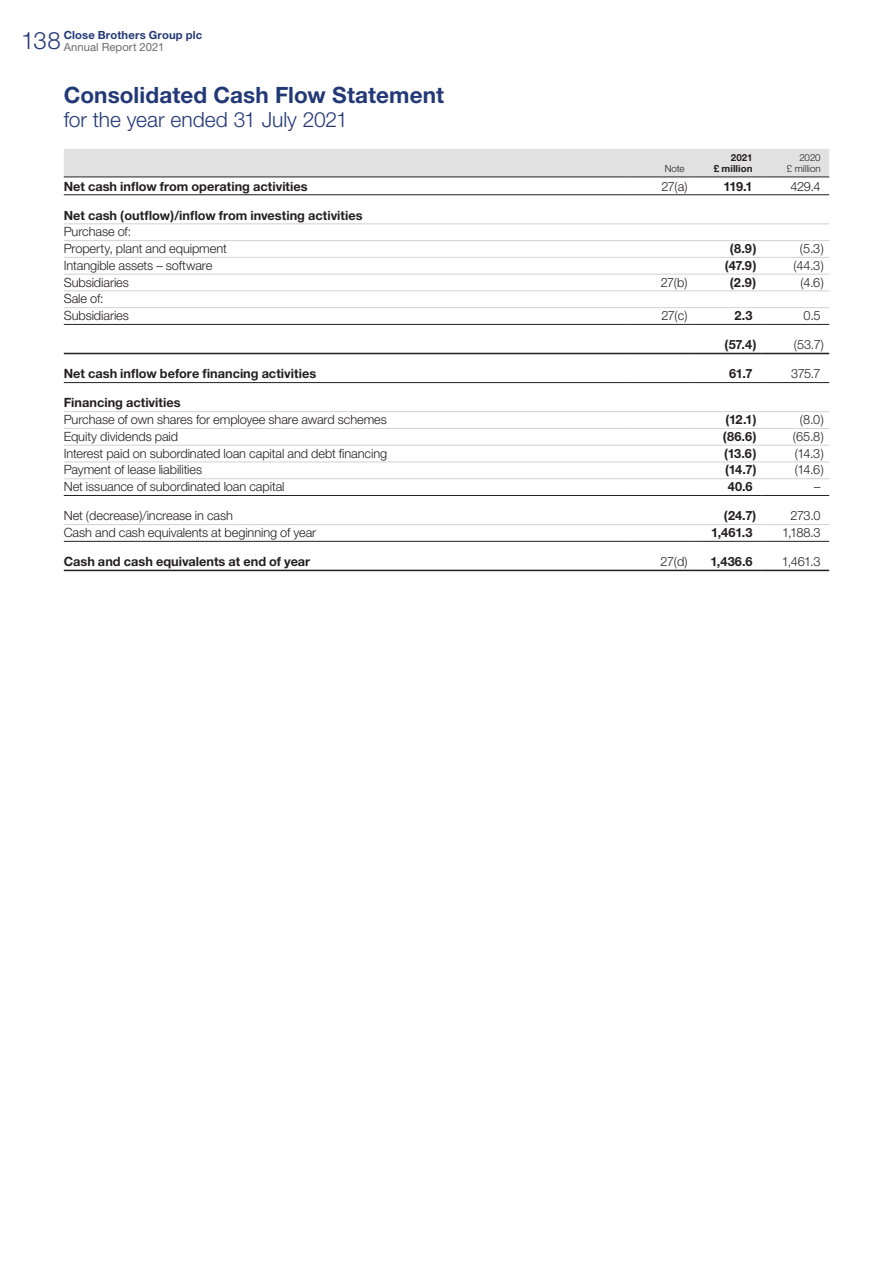
<style>
.page{position:relative;width:893px;height:1263px;background:#fff}
.page>*{position:absolute;margin:0;border:0;box-sizing:border-box;transform-origin:0 0}
.t1{font:700 22.5px "Helvetica Neue";letter-spacing:.005em;color:#233977}
.t2{font:300 21px "Helvetica Neue";letter-spacing:-.005em;color:#233977}
.t3{font:300 12.75px/16.8px "Helvetica Neue";letter-spacing:-.005em;color:#231f20}
.t4{font:700 12.75px "Helvetica Neue";color:#231f20}
.t5{font:700 11.25px/12px "Helvetica Neue";letter-spacing:.015em;color:#233977;text-align:center}
.t6{font:300 9.75px/10.5px "Helvetica Neue";color:#231f20;text-align:right}
.t7{font:700 9.75px/10.5px "Helvetica Neue";letter-spacing:.01em;color:#231f20;text-align:right}
.s1{font-weight:300;font-size:24px}
.s2{font-weight:400;color:#6c6d70}
</style>
<div class="page">
<div style="left:64px;top:149px;width:765px;height:28px;background:#e1e1e2"></div>
<hr style="left:64px;top:478px;width:561px;height:1px;background:#d1d2d4">
<hr style="left:625px;top:478px;width:68px;height:1px;background:#d1d2d4">
<hr style="left:693px;top:478px;width:68px;height:1px;background:#d1d2d4">
<hr style="left:761px;top:478px;width:68px;height:1px;background:#d1d2d4">
<hr style="left:64px;top:324px;width:561px;height:1px;background:#231f20">
<hr style="left:64px;top:541px;width:561px;height:1px;background:#231f20">
<hr style="left:64px;top:411px;width:561px;height:1px;background:#d1d2d4">
<hr style="left:64px;top:177px;width:561px;height:1px;background:#231f20">
<hr style="left:625px;top:177px;width:68px;height:1px;background:#231f20">
<hr style="left:693px;top:177px;width:68px;height:1px;background:#231f20">
<hr style="left:761px;top:177px;width:68px;height:1px;background:#231f20">
<hr style="left:64px;top:307px;width:561px;height:1px;background:#d1d2d4">
<hr style="left:625px;top:307px;width:68px;height:1px;background:#d1d2d4">
<hr style="left:693px;top:307px;width:68px;height:1px;background:#d1d2d4">
<hr style="left:761px;top:307px;width:68px;height:1px;background:#d1d2d4">
<hr style="left:625px;top:324px;width:68px;height:1px;background:#231f20">
<hr style="left:693px;top:324px;width:68px;height:1px;background:#231f20">
<hr style="left:761px;top:324px;width:68px;height:1px;background:#231f20">
<hr style="left:625px;top:541px;width:68px;height:1px;background:#231f20">
<hr style="left:693px;top:541px;width:68px;height:1px;background:#231f20">
<hr style="left:761px;top:541px;width:68px;height:1px;background:#231f20">
<hr style="left:64px;top:353px;width:561px;height:1px;background:#231f20">
<hr style="left:625px;top:353px;width:68px;height:1px;background:#231f20">
<hr style="left:693px;top:353px;width:68px;height:1px;background:#231f20">
<hr style="left:761px;top:353px;width:68px;height:1px;background:#231f20">
<hr style="left:64px;top:570px;width:561px;height:1px;background:#231f20">
<hr style="left:625px;top:570px;width:68px;height:1px;background:#231f20">
<hr style="left:693px;top:570px;width:68px;height:1px;background:#231f20">
<hr style="left:761px;top:570px;width:68px;height:1px;background:#231f20">
<hr style="left:64px;top:290px;width:561px;height:1px;background:#d1d2d4">
<hr style="left:625px;top:290px;width:68px;height:1px;background:#d1d2d4">
<hr style="left:693px;top:290px;width:68px;height:1px;background:#d1d2d4">
<hr style="left:761px;top:290px;width:68px;height:1px;background:#d1d2d4">
<hr style="left:64px;top:223px;width:561px;height:1px;background:#d1d2d4">
<hr style="left:625px;top:223px;width:68px;height:1px;background:#d1d2d4">
<hr style="left:693px;top:223px;width:68px;height:1px;background:#d1d2d4">
<hr style="left:761px;top:223px;width:68px;height:1px;background:#d1d2d4">
<hr style="left:64px;top:524px;width:561px;height:1px;background:#d1d2d4">
<hr style="left:625px;top:524px;width:68px;height:1px;background:#d1d2d4">
<hr style="left:693px;top:524px;width:68px;height:1px;background:#d1d2d4">
<hr style="left:761px;top:524px;width:68px;height:1px;background:#d1d2d4">
<hr style="left:64px;top:382px;width:561px;height:1px;background:#231f20">
<hr style="left:625px;top:382px;width:68px;height:1px;background:#231f20">
<hr style="left:693px;top:382px;width:68px;height:1px;background:#231f20">
<hr style="left:761px;top:382px;width:68px;height:1px;background:#231f20">
<hr style="left:64px;top:194px;width:561px;height:1px;background:#231f20">
<hr style="left:625px;top:194px;width:68px;height:1px;background:#231f20">
<hr style="left:693px;top:194px;width:68px;height:1px;background:#231f20">
<hr style="left:761px;top:194px;width:68px;height:1px;background:#231f20">
<hr style="left:64px;top:495px;width:561px;height:1px;background:#231f20">
<hr style="left:625px;top:495px;width:68px;height:1px;background:#231f20">
<hr style="left:693px;top:495px;width:68px;height:1px;background:#231f20">
<hr style="left:761px;top:495px;width:68px;height:1px;background:#231f20">
<hr style="left:625px;top:411px;width:68px;height:1px;background:#d1d2d4">
<hr style="left:693px;top:411px;width:68px;height:1px;background:#d1d2d4">
<hr style="left:761px;top:411px;width:68px;height:1px;background:#d1d2d4">
<hr style="left:64px;top:445px;width:561px;height:1px;background:#d1d2d4">
<hr style="left:64px;top:462px;width:561px;height:1px;background:#d1d2d4">
<hr style="left:693px;top:445px;width:68px;height:1px;background:#d1d2d4">
<hr style="left:761px;top:445px;width:68px;height:1px;background:#d1d2d4">
<hr style="left:693px;top:462px;width:68px;height:1px;background:#d1d2d4">
<hr style="left:761px;top:462px;width:68px;height:1px;background:#d1d2d4">
<hr style="left:625px;top:445px;width:68px;height:1px;background:#d1d2d4">
<hr style="left:625px;top:462px;width:68px;height:1px;background:#d1d2d4">
<hr style="left:64px;top:240px;width:561px;height:1px;background:#d1d2d4">
<hr style="left:625px;top:240px;width:68px;height:1px;background:#d1d2d4">
<hr style="left:693px;top:240px;width:68px;height:1px;background:#d1d2d4">
<hr style="left:761px;top:240px;width:68px;height:1px;background:#d1d2d4">
<hr style="left:64px;top:257px;width:561px;height:1px;background:#d1d2d4">
<hr style="left:625px;top:257px;width:68px;height:1px;background:#d1d2d4">
<hr style="left:693px;top:257px;width:68px;height:1px;background:#d1d2d4">
<hr style="left:761px;top:257px;width:68px;height:1px;background:#d1d2d4">
<hr style="left:64px;top:274px;width:561px;height:1px;background:#d1d2d4">
<hr style="left:625px;top:274px;width:68px;height:1px;background:#d1d2d4">
<hr style="left:693px;top:274px;width:68px;height:1px;background:#d1d2d4">
<hr style="left:761px;top:274px;width:68px;height:1px;background:#d1d2d4">
<hr style="left:64px;top:428px;width:561px;height:1px;background:#d1d2d4">
<hr style="left:625px;top:428px;width:68px;height:1px;background:#d1d2d4">
<hr style="left:693px;top:428px;width:68px;height:1px;background:#d1d2d4">
<hr style="left:761px;top:428px;width:68px;height:1px;background:#d1d2d4">
<p class="t5" style="left:21px;top:28px;width:182px"><span class="s1">138</span> Close Brothers Group plc<br><span class="s2">Annual Report 2021</span></p>
<h1 class="t1" style="left:64px;top:81px;width:382px">Consolidated Cash Flow Statement</h1>
<h2 class="t2" style="left:64px;top:106px;width:286px">for the year ended 31 July 2021</h2>
<p class="t6" style="left:665px;top:163px;width:21px">Note</p>
<p class="t7" style="left:714px;top:152px;width:40px">2021<br>£ million</p>
<p class="t6" style="left:787px;top:152px;width:35px">2020<br>£ million</p>
<p class="t4" style="left:64px;top:178px;width:245px">Net cash inflow from operating activities</p>
<p class="t3" style="left:661px;top:177px;width:28px">27(a)</p>
<p class="t4" style="left:723px;top:178px;width:31px">119.1</p>
<p class="t3" style="left:790px;top:177px;width:32px">429.4</p>
<p class="t4" style="left:64px;top:207px;width:300px">Net cash (outflow)/inflow from investing activities</p>
<p class="t3" style="left:64px;top:223px;width:165px">Purchase of:<br>Property, plant and equipment</p>
<p class="t4" style="left:730px;top:241px;width:28px">(8.9)</p>
<p class="t3" style="left:800px;top:240px;width:25px">(5.3)</p>
<p class="t3" style="left:64px;top:257px;width:150px">Intangible assets – software</p>
<p class="t4" style="left:725px;top:257px;width:33px">(47.9)</p>
<p class="t3" style="left:793px;top:257px;width:32px">(44.3)</p>
<p class="t3" style="left:64px;top:273px;width:67px">Subsidiaries</p>
<p class="t3" style="left:661px;top:273px;width:29px">27(b)</p>
<p class="t4" style="left:730px;top:274px;width:28px">(2.9)</p>
<p class="t3" style="left:801px;top:273px;width:25px">(4.6)</p>
<p class="t3" style="left:64px;top:290px;width:67px">Sale of:<br>Subsidiaries</p>
<p class="t3" style="left:661px;top:307px;width:28px">27(c)</p>
<p class="t4" style="left:734px;top:308px;width:20px">2.3</p>
<p class="t3" style="left:804px;top:307px;width:19px">0.5</p>
<p class="t4" style="left:724px;top:337px;width:34px">(57.4)</p>
<p class="t3" style="left:794px;top:336px;width:31px">(53.7)</p>
<p class="t4" style="left:64px;top:366px;width:254px">Net cash inflow before financing activities</p>
<p class="t4" style="left:729px;top:366px;width:25px">61.7</p>
<p class="t3" style="left:791px;top:365px;width:31px">375.7</p>
<p class="t4" style="left:64px;top:395px;width:118px">Financing activities</p>
<p class="t3" style="left:64px;top:411px;width:325px">Purchase of own shares for employee share award schemes</p>
<p class="t4" style="left:725px;top:412px;width:33px">(12.1)</p>
<p class="t3" style="left:800px;top:411px;width:25px">(8.0)</p>
<p class="t3" style="left:64px;top:428px;width:116px">Equity dividends paid</p>
<p class="t4" style="left:723px;top:428px;width:35px">(86.6)</p>
<p class="t3" style="left:793px;top:428px;width:32px">(65.8)</p>
<p class="t3" style="left:64px;top:444px;width:325px">Interest paid on subordinated loan capital and debt financing</p>
<p class="t4" style="left:724px;top:445px;width:34px">(13.6)</p>
<p class="t3" style="left:795px;top:444px;width:30px">(14.3)</p>
<p class="t3" style="left:64px;top:461px;width:140px">Payment of lease liabilities</p>
<p class="t4" style="left:725px;top:462px;width:33px">(14.7)</p>
<p class="t3" style="left:795px;top:461px;width:30px">(14.6)</p>
<p class="t3" style="left:64px;top:478px;width:222px">Net issuance of subordinated loan capital</p>
<p class="t4" style="left:728px;top:479px;width:26px">40.6</p>
<p class="t3" style="left:814px;top:478px;width:8px">–</p>
<p class="t3" style="left:64px;top:507px;width:171px">Net (decrease)/increase in cash</p>
<p class="t4" style="left:724px;top:508px;width:34px">(24.7)</p>
<p class="t3" style="left:790px;top:507px;width:32px">273.0</p>
<p class="t3" style="left:64px;top:524px;width:254px">Cash and cash equivalents at beginning of year</p>
<p class="t4" style="left:711px;top:525px;width:43px">1,461.3</p>
<p class="t3" style="left:782px;top:524px;width:40px">1,188.3</p>
<p class="t4" style="left:64px;top:554px;width:248px">Cash and cash equivalents at end of year</p>
<p class="t3" style="left:661px;top:553px;width:29px">27(d)</p>
<p class="t4" style="left:710px;top:554px;width:44px">1,436.6</p>
<p class="t3" style="left:782px;top:553px;width:40px">1,461.3</p>
</div>
